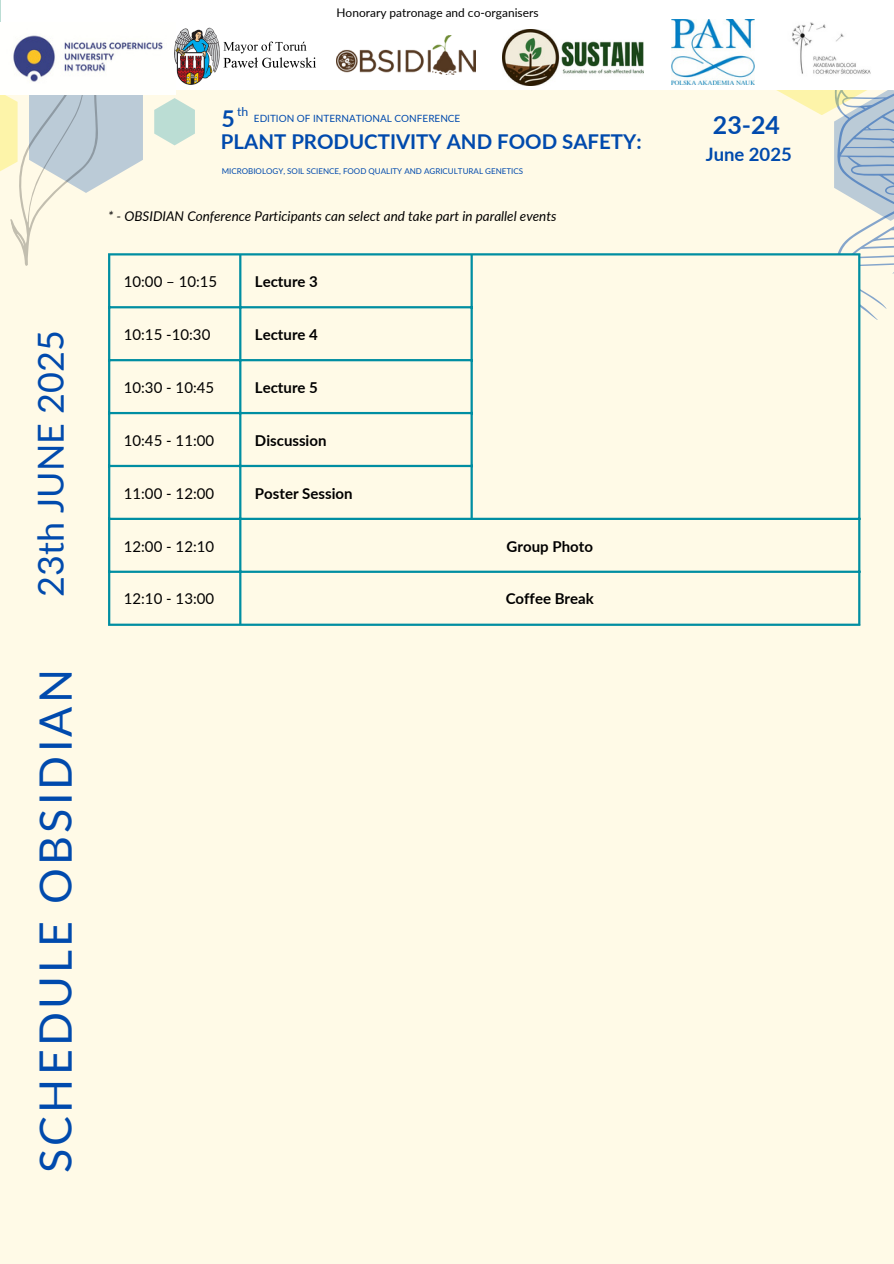
<style>
.page{position:relative;width:894px;height:1264px;background:#fff}
.page>*{position:absolute;margin:0;border:0;box-sizing:border-box;transform-origin:0 0}
.t1{font:44.7px "Lato";letter-spacing:.07em;color:#004aad}
.t2{font:35.85px "Lato";color:#004aad}
.t3{font:700 24.9px "Lato";color:#004aad}
.t4{font:700 23.1px "Lato";color:#004aad}
.t5{font:700 20.4px "Lato";color:#004aad}
.t6{font:700 18.45px "Lato";color:#004aad}
.t7{font:15px "Lato";color:#000}
.t8{font:700 15px "Lato";color:#000}
.t9{font:italic 13.5px "Lato";color:#000}
.t10{font:12.3px "Lato";color:#004aad}
.t11{font:11.85px "Lato";color:#000}
.t12{font:10.05px "Lato";color:#004aad}
.t13{font:7.95px "Lato";color:#004aad}
</style>
<div class="page">
<div style="left:0;top:0;width:893px;height:1263px;background:#fffae7"></div>
<svg style="left:154px;top:98px;width:41px;height:47px"></svg>
<svg style="left:767px;top:89px;width:126px;height:231px"></svg>
<svg style="left:833px;top:89px;width:60px;height:132px;fill:#bbcbd7"></svg>
<div style="left:471px;top:254px;width:388px;height:265px;background:#fffae7"></div>
<hr style="left:108px;top:255px;width:2px;height:368px;background:#008ea2">
<hr style="left:239px;top:255px;width:2px;height:368px;background:#008ea2">
<hr style="left:470px;top:255px;width:2px;height:262px;background:#008ea2">
<hr style="left:857px;top:255px;width:3px;height:368px;background:#008ea2">
<hr style="left:108px;top:253px;width:752px;height:2px;background:#008ea2">
<hr style="left:108px;top:306px;width:364px;height:2px;background:#008ea2">
<hr style="left:108px;top:359px;width:364px;height:2px;background:#008ea2">
<hr style="left:108px;top:412px;width:364px;height:2px;background:#008ea2">
<hr style="left:108px;top:465px;width:364px;height:2px;background:#008ea2">
<hr style="left:108px;top:517px;width:752px;height:3px;background:#008ea2">
<hr style="left:108px;top:570px;width:752px;height:3px;background:#008ea2">
<hr style="left:108px;top:623px;width:752px;height:3px;background:#008ea2">
<svg style="left:0;top:95px;width:143px;height:172px"></svg>
<div style="left:1px;top:0;width:892px;height:89px;background:#fff"></div>
<img style="left:0;top:23px;width:176px;height:72px">
<img style="left:336px;top:35px;width:139px;height:40px">
<img style="left:792px;top:22px;width:79px;height:52px">
<img style="left:502px;top:29px;width:141px;height:56px">
<img style="left:671px;top:19px;width:83px;height:66px">
<img style="left:169px;top:24px;width:151px;height:66px">
<p class="t2" style="left:28px;top:596px;width:267px;rotate:-90deg">23th JUNE 2025</p>
<p class="t1" style="left:28px;top:1172px;width:505px;rotate:-90deg">SCHEDULE OBSIDIAN</p>
<p class="t11" style="left:336px;top:5px;width:203px">Honorary patronage and co-organisers</p>
<h5 class="t10" style="left:237px;top:104px;width:13px">th</h5>
<h6 class="t4" style="left:221px;top:104px;width:15px">5</h6>
<p class="t12" style="left:254px;top:112px;width:208px">EDITION OF INTERNATIONAL CONFERENCE</p>
<p class="t3" style="left:712px;top:110px;width:69px">23-24</p>
<p class="t6" style="left:705px;top:143px;width:87px">June 2025</p>
<p class="t5" style="left:221px;top:129px;width:422px">PLANT PRODUCTIVITY AND FOOD SAFETY:</p>
<p class="t13" style="left:222px;top:166px;width:303px">MICROBIOLOGY, SOIL SCIENCE, FOOD QUALITY AND AGRICULTURAL GENETICS</p>
<p class="t9" style="left:108px;top:207px;width:450px">* - OBSIDIAN Conference Participants can select and take part in parallel events</p>
<p class="t7" style="left:124px;top:272px;width:95px">10:00 – 10:15</p>
<p class="t8" style="left:255px;top:272px;width:64px">Lecture 3</p>
<p class="t7" style="left:124px;top:325px;width:88px">10:15 -10:30</p>
<p class="t8" style="left:255px;top:325px;width:64px">Lecture 4</p>
<p class="t7" style="left:124px;top:378px;width:92px">10:30 - 10:45</p>
<p class="t8" style="left:255px;top:378px;width:64px">Lecture 5</p>
<p class="t7" style="left:124px;top:431px;width:92px">10:45 - 11:00</p>
<p class="t8" style="left:255px;top:431px;width:73px">Discussion</p>
<p class="t7" style="left:124px;top:484px;width:92px">11:00 - 12:00</p>
<h5 class="t8" style="left:255px;top:484px;width:99px">Poster Session</h5>
<h4 class="t7" style="left:124px;top:536px;width:92px">12:00 - 12:10</h4>
<p class="t8" style="left:506px;top:536px;width:88px">Group Photo</p>
<h3 class="t7" style="left:124px;top:589px;width:92px">12:10 - 13:00</h3>
<p class="t8" style="left:505px;top:589px;width:90px">Coffee Break</p>
</div>
